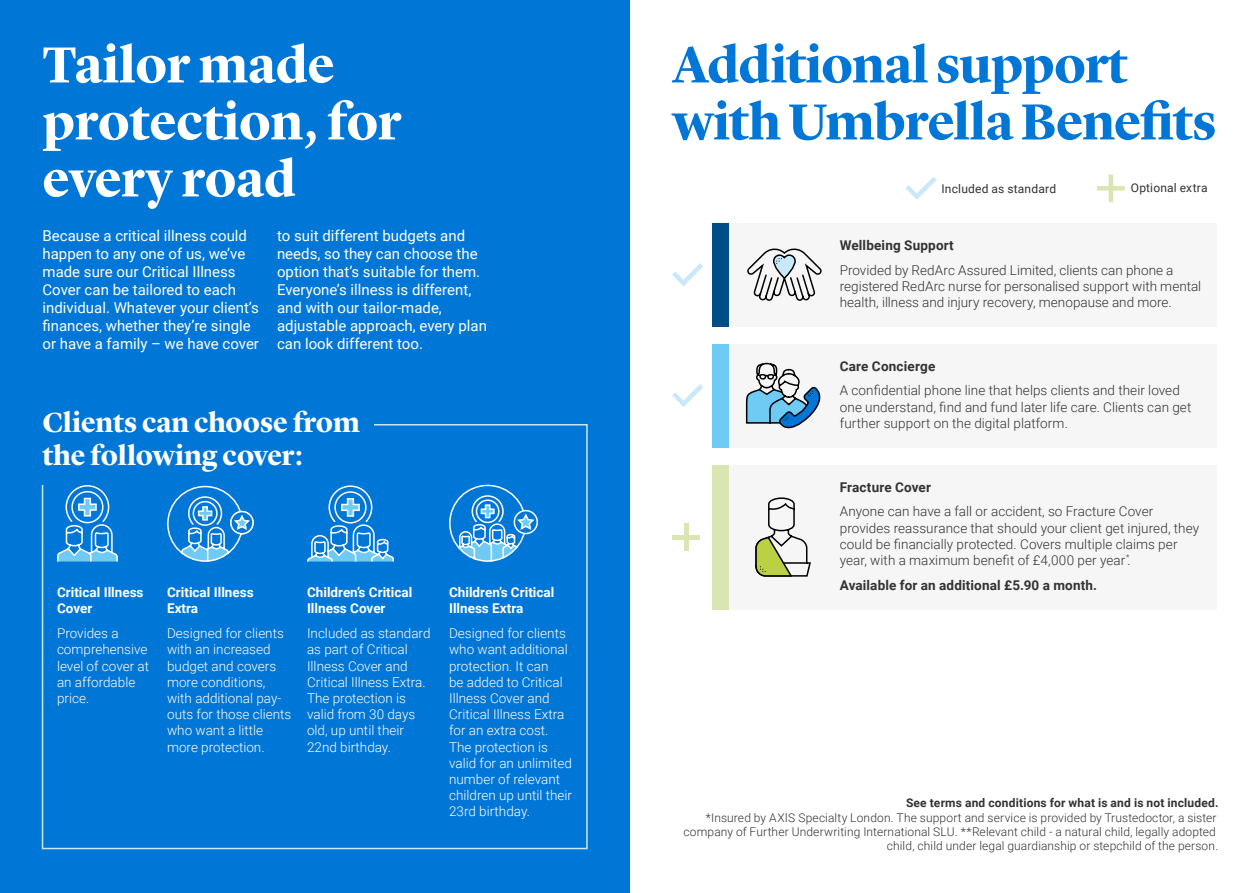
<style>
.page{position:relative;width:1259px;height:893px;background:#fff}
.page>*{position:absolute;margin:0;border:0;box-sizing:border-box;transform-origin:0 0}
.t1{font:700 52.5px/57px "Lyon Display";letter-spacing:-.015em;color:#0076d6}
.t2{font:700 52.5px/57px "Lyon Display";color:#fff}
.t3{font:700 28.5px/33px "Lyon Display";letter-spacing:-.005em;color:#fff}
.Intro{font:15px/18px "Roboto";color:#fff}
.Body_copy{font:300 13.5px/16.2px "Roboto";color:#fff}
.Body_copy-2{font:300 13.5px/16.2px "Roboto";letter-spacing:.005em;color:#343234}
.Body_copy-3{font:700 13.5px/16.2px "Roboto";color:#fff}
.Body_copy-4{font:700 13.5px "Roboto";letter-spacing:.015em;color:#343234}
.Source{font:300 12px/14.4px "Roboto";letter-spacing:.01em;color:#343234;text-align:right}
.t4{font:12px "Roboto";letter-spacing:.015em;color:#343234}
.s1{font-weight:700}
</style>
<div class="page">
<div style="left:0;top:0;width:629px;height:893px;background:#0076d6"></div>
<svg style="left:57px;top:485px;width:61px;height:77px"></svg>
<svg style="left:307px;top:485px;width:87px;height:77px"></svg>
<div style="left:167px;top:486px;width:76px;height:76px;border:2px solid #fff;border-radius:50%"></div>
<div style="left:230px;top:511px;width:24px;height:23px;border:2px solid #fff;border-radius:50%"></div>
<svg style="left:181px;top:496px;width:70px;height:66px"></svg>
<div style="left:513px;top:510px;width:25px;height:24px;border:2px solid #fff;border-radius:50%"></div>
<svg style="left:449px;top:484px;width:87px;height:78px"></svg>
<div style="left:712px;top:223px;width:17px;height:103px;background:#004e86"></div>
<svg style="left:672px;top:263px;width:31px;height:23px"></svg>
<div style="left:729px;top:223px;width:487px;height:103px;background:#f6f6f6"></div>
<div style="left:712px;top:344px;width:17px;height:103px;background:#6fcbf4"></div>
<svg style="left:672px;top:384px;width:31px;height:23px"></svg>
<div style="left:729px;top:344px;width:487px;height:103px;background:#f6f6f6"></div>
<div style="left:712px;top:465px;width:17px;height:144px;background:#d9e6b1"></div>
<hr style="left:684px;top:523px;width:4px;height:28px;background:#d9e6b1">
<hr style="left:672px;top:535px;width:28px;height:4px;background:#d9e6b1">
<div style="left:729px;top:465px;width:487px;height:144px;background:#f6f6f6"></div>
<svg style="left:747px;top:248px;width:74px;height:53px"></svg>
<svg style="left:755px;top:497px;width:56px;height:80px"></svg>
<svg style="left:1097px;top:174px;width:27px;height:28px"></svg>
<svg style="left:905px;top:177px;width:31px;height:23px"></svg>
<svg style="left:745px;top:362px;width:76px;height:67px"></svg>
<h2 class="t2" style="left:43px;top:32px;width:360px">Tailor made protection, for every road</h2>
<h2 class="t1" style="left:672px;top:32px;width:546px">Additional support with Umbrella Benefits</h2>
<p class="Intro" style="left:43px;top:226px;width:218px">Because a critical illness could happen to any one of us, we’ve made sure our Critical Illness<br>Cover can be tailored to each individual. Whatever your client’s finances, whether they’re single or have a family – we have cover</p>
<p class="Intro" style="left:277px;top:226px;width:211px">to suit different budgets and needs, so they can choose the option that’s suitable for them.<br>Everyone’s illness is different, and with our tailor-made, adjustable approach, every plan can look different too.</p>
<p class="t4" style="left:941px;top:180px;width:116px">Included as standard</p>
<p class="t4" style="left:1130px;top:180px;width:78px">Optional extra</p>
<p class="Body_copy-4" style="left:840px;top:236px;width:116px">Wellbeing Support</p>
<p class="Body_copy-2" style="left:840px;top:261px;width:363px">Provided by RedArc Assured Limited, clients can phone a registered RedArc nurse for personalised support with mental health, illness and injury recovery, menopause and more.</p>
<h3 class="t3" style="left:43px;top:404px;width:319px">Clients can choose from the following cover:</h3>
<p class="Body_copy-3" style="left:57px;top:584px;width:88px">Critical Illness<br>Cover</p>
<p class="Body_copy" style="left:57px;top:625px;width:94px">Provides a comprehensive level of cover at an affordable price.</p>
<p class="Body_copy-3" style="left:167px;top:584px;width:88px">Critical Illness<br>Extra</p>
<p class="Body_copy" style="left:167px;top:625px;width:126px">Designed for clients with an increased budget and covers more conditions, with additional pay&shy;outs for those clients who want a little more protection.</p>
<p class="Body_copy-3" style="left:307px;top:584px;width:107px">Children’s Critical<br>Illness Cover</p>
<p class="Body_copy" style="left:307px;top:625px;width:125px">Included as standard as part of Critical<br>Illness Cover and<br>Critical Illness Extra.<br>The protection is valid from 30 days old, up until their<br>22nd birthday.</p>
<p class="Body_copy-3" style="left:449px;top:584px;width:107px">Children’s Critical<br>Illness Extra</p>
<p class="Body_copy" style="left:449px;top:625px;width:124px">Designed for clients who want additional protection. It can<br>be added to Critical<br>Illness Cover and<br>Critical Illness Extra for an extra cost.<br>The protection is valid for an unlimited number of relevant children up until their<br>23rd birthday.</p>
<p class="Body_copy-4" style="left:840px;top:356px;width:97px">Care Concierge</p>
<p class="Body_copy-2" style="left:840px;top:382px;width:353px">A confidential phone line that helps clients and their loved one understand, find and fund later life care. Clients can get further support on the digital platform.</p>
<p class="Body_copy-4" style="left:840px;top:477px;width:93px">Fracture Cover</p>
<p class="Body_copy-2" style="left:840px;top:503px;width:361px">Anyone can have a fall or accident, so Fracture Cover provides reassurance that should your client get injured, they could be financially protected. Covers multiple claims per year, with a maximum benefit of £4,000 per year<sup>*</sup>.</p>
<p class="Body_copy-4" style="left:840px;top:575px;width:259px">Available for an additional £5.90 a month.</p>
<p class="Source" style="left:683px;top:795px;width:537px"><span class="s1">See terms and conditions for what is and is not included.<br></span>*Insured by AXIS Specialty London. The support and service is provided by Trustedoctor, a sister company of Further Underwriting International SLU. **Relevant child - a natural child, legally adopted child, child under legal guardianship or stepchild of the person.</p>
</div>
